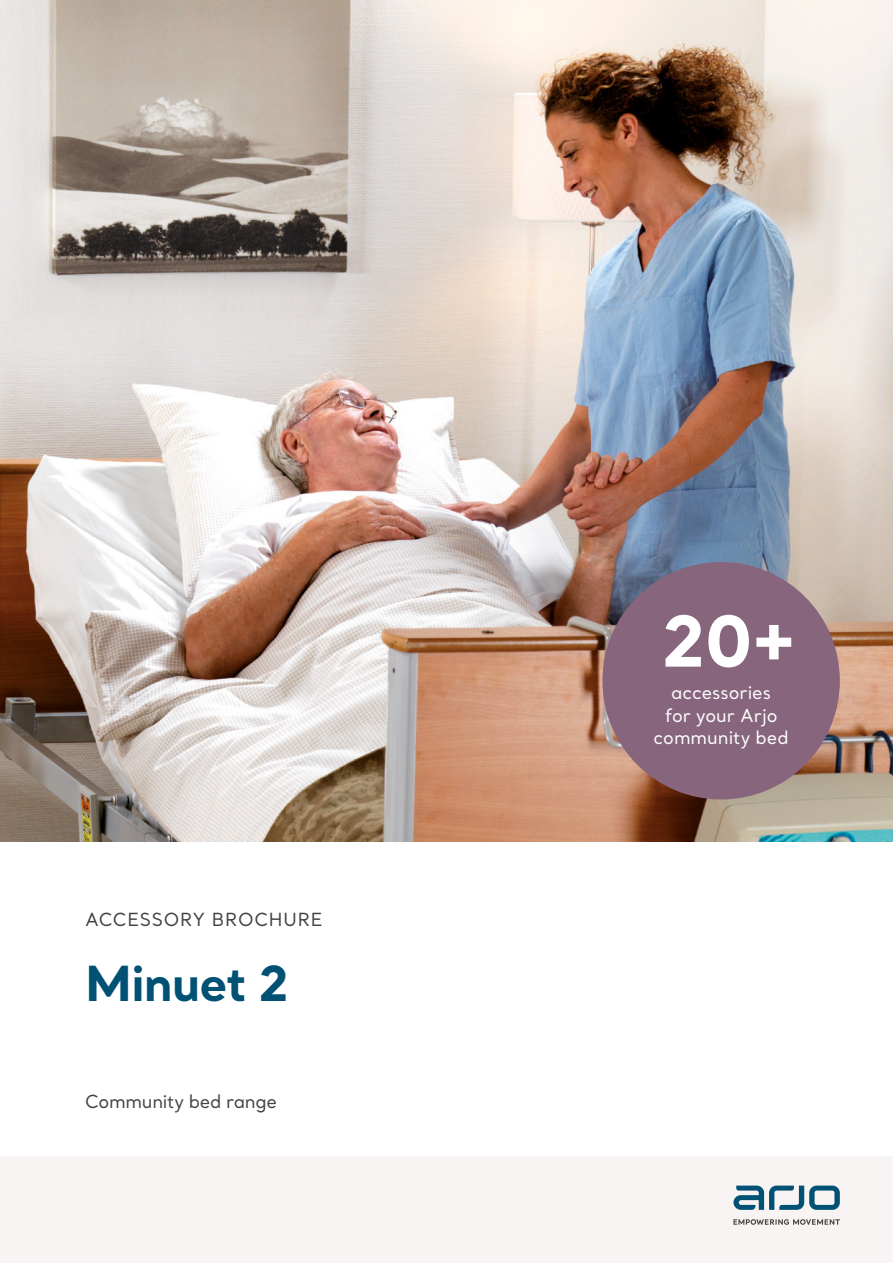
<style>
.page{position:relative;width:893px;height:1263px;background:#fff}
.page>*{position:absolute;margin:0;border:0;box-sizing:border-box;transform-origin:0 0}
.Call-out_text_Santral_Regular_16_20_pt{font:700 69.45px "Santral";color:#fff}
.Front_cover_headline_Santral_Bold_32_36_{font:700 48px "Santral";letter-spacing:-.015em;color:#015174}
.Product_description_Santral_Regular_12_1{font:18px "Santral";letter-spacing:.04em;color:#434342}
.Optional_textline_Santral_Regular_12_14_{font:18px "Santral";letter-spacing:-.015em;color:#434342}
.Call-out_text_Santral_Regular_16_20_pt-2{font:17.85px/22.4px "Santral";letter-spacing:-.005em;color:#fff;text-align:center}
</style>
<div class="page">
<div style="left:0;top:1157px;width:893px;height:106px;background:#f7f4f3"></div>
<img style="left:0;top:0;width:893px;height:842px">
<div style="left:602px;top:562px;width:238px;height:237px;background:#87657d;border-radius:50%"></div>
<svg style="left:733px;top:1219px;width:107px;height:6px"></svg>
<svg style="left:733px;top:1185px;width:107px;height:25px"></svg>
<p class="Product_description_Santral_Regular_12_1" style="left:85px;top:907px;width:239px">ACCESSORY BROCHURE</p>
<p class="Front_cover_headline_Santral_Bold_32_36_" style="left:85px;top:951px;width:205px">Minuet 2</p>
<p class="Optional_textline_Santral_Regular_12_14_" style="left:85px;top:1089px;width:194px">Community bed range</p>
<p class="Call-out_text_Santral_Regular_16_20_pt" style="left:660px;top:593px;width:136px">20+</p>
<p class="Call-out_text_Santral_Regular_16_20_pt-2" style="left:671px;top:681px;width:101px">accessories</p>
<p class="Call-out_text_Santral_Regular_16_20_pt-2" style="left:654px;top:704px;width:136px">for your Arjo community bed</p>
</div>
